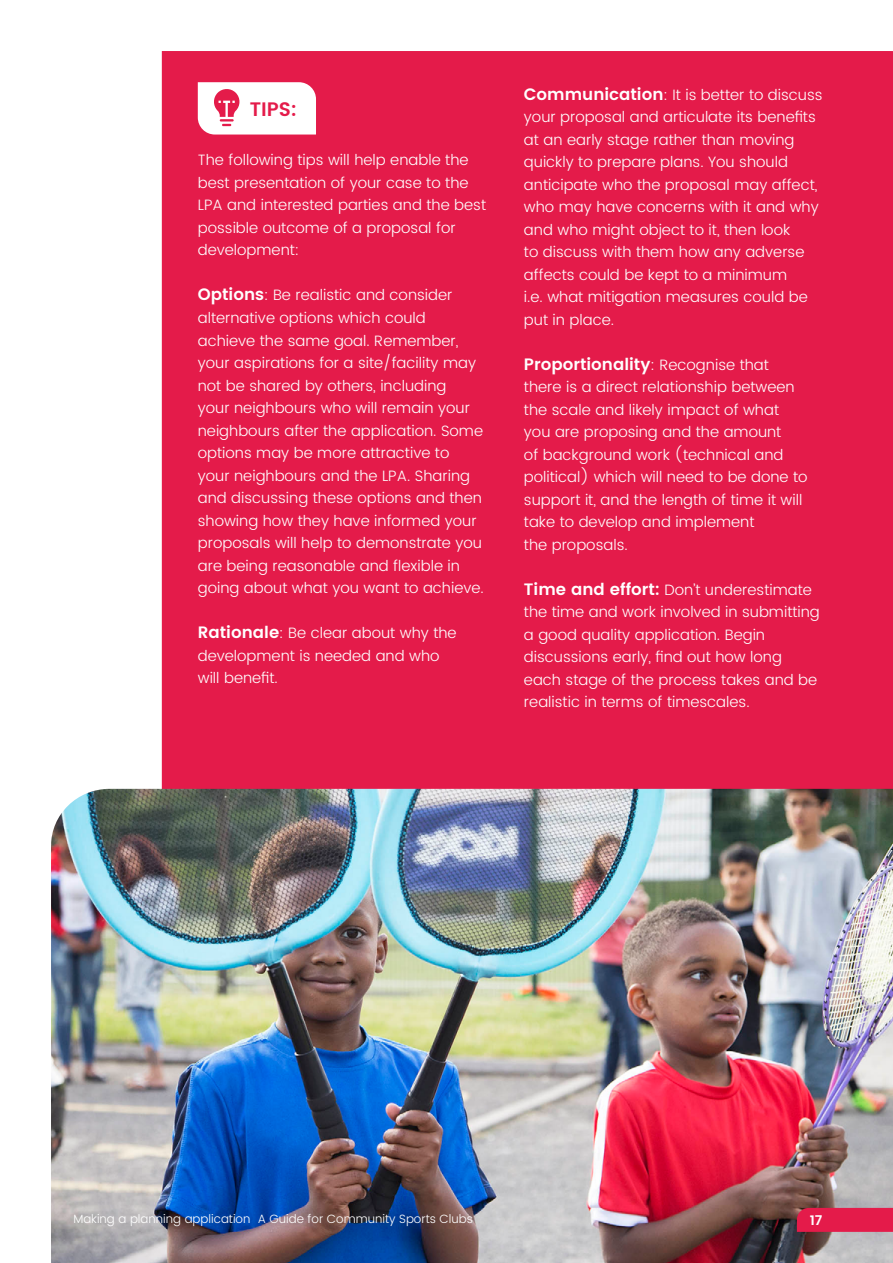
<style>
.page{position:relative;width:893px;height:1263px;background:#fff}
.page>*{position:absolute;margin:0;border:0;box-sizing:border-box;transform-origin:0 0}
.Level_3{font:600 19.5px "Poppins";color:#e41b4a}
.t1{font:600 16.5px "Poppins";color:#fff}
.t2{font:300 15px/22.5px "Poppins";color:#fff}
.t3{font:600 13.5px "Poppins";color:#fff}
.t4{font:300 12px "Poppins";color:#fff}
.s1{font-weight:600;font-size:16.5px}
.s2{font-weight:300;font-size:15px}
</style>
<div class="page">
<div style="left:162px;top:51px;width:731px;height:738px;background:#e41b4a"></div>
<img style="left:51px;top:789px;width:842px;height:474px">
<svg style="left:198px;top:82px;width:118px;height:53px"></svg>
<div style="left:797px;top:1208px;width:96px;height:24px;background:#e41b4a"></div>
<p class="Level_3" style="left:250px;top:95px;width:49px">TIPS:</p>
<p class="t2" style="left:198px;top:150px;width:290px">The following tips will help enable the best presentation of your case to the<br>LPA and interested parties and the best possible outcome of a proposal for development:</p>
<p class="t2" style="left:198px;top:285px;width:288px"><span class="s1">Options</span>: Be realistic and consider alternative options which could achieve the same goal. Remember, your aspirations for a site/facility may not be shared by others, including<br>your neighbours who will remain your neighbours after the application. Some options may be more attractive to your neighbours and the LPA. Sharing and discussing these options and then showing how they have informed your proposals will help to demonstrate you are being reasonable and flexible in going about what you want to achieve.</p>
<p class="t2" style="left:198px;top:622px;width:260px"><span class="s1">Rationale</span>: Be clear about why the development is needed and who will benefit.</p>
<p class="t2" style="left:524px;top:84px;width:300px"><span class="s1">Communication</span>: It is better to discuss your proposal and articulate its benefits at an early stage rather than moving quickly to prepare plans. You should anticipate who the proposal may affect, who may have concerns with it and why and who might object to it, then look<br>to discuss with them how any adverse affects could be kept to a minimum<br>i.e. what mitigation measures could be put in place.</p>
<p class="t1" style="left:524px;top:351px;width:246px">Proportionality<span class="s2">: Recognise that</span></p>
<p class="t2" style="left:524px;top:376px;width:285px">there is a direct relationship between the scale and likely impact of what you are proposing and the amount<br>of background work (technical and political) which will need to be done to support it, and the length of time it will take to develop and implement<br>the proposals.</p>
<p class="t2" style="left:524px;top:579px;width:297px"><span class="s1">Time and effort:</span> Don’t underestimate the time and work involved in submitting a good quality application. Begin discussions early, find out how long each stage of the process takes and be realistic in terms of timescales.</p>
<p class="t4" style="left:73px;top:1210px;width:401px">Making a planning application A Guide for Community Sports Clubs</p>
<p class="t3" style="left:810px;top:1210px;width:14px">17</p>
</div>
